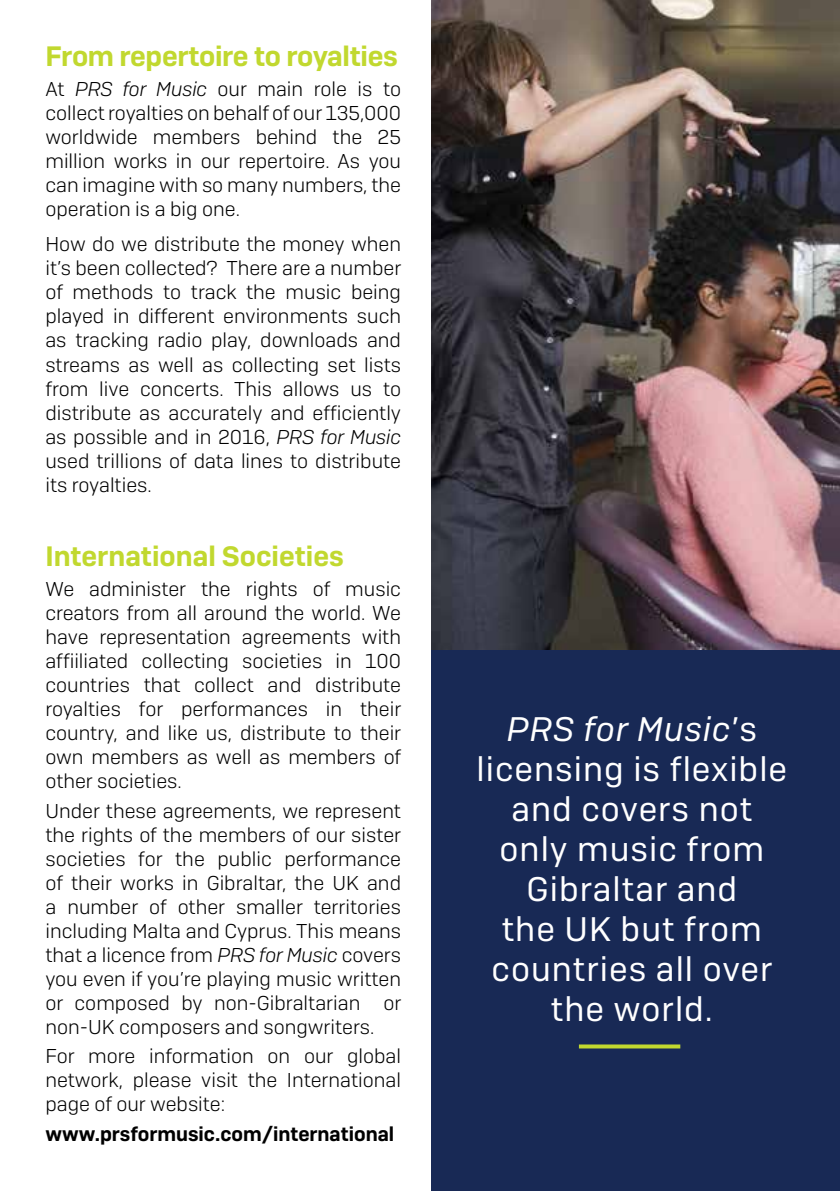
<style>
.page{position:relative;width:840px;height:1191px;background:#fff}
.page>*{position:absolute;margin:0;border:0;box-sizing:border-box;transform-origin:0 0}
.t1{font:34px/40px "Camber";letter-spacing:.03em;color:#fff;text-align:center}
.t2{font:600 28px "Camber";letter-spacing:-.01em;color:#c1d82f}
.t3{font:20px/24px "Camber Lg";color:#000;text-align:justify}
.t4{font:600 20px "Camber";color:#000}
.s1{font-style:italic}
</style>
<div class="page">
<div style="left:431px;top:646px;width:408px;height:545px;background:#182955"></div>
<svg style="left:578px;top:1044px;width:102px;height:4px"></svg>
<img style="left:431px;top:0;width:408px;height:649px">
<h2 class="t2" style="left:45px;top:39px;width:354px">From repertoire to royalties</h2>
<p class="t3" style="left:45px;top:77px;width:357px">At <span class="s1">PRS for Music</span> our main role is to collect royalties on behalf of our 135,000 worldwide members behind the 25 million works in our repertoire. As you can imagine with so many numbers, the operation is a big one.</p>
<p class="t3" style="left:45px;top:232px;width:357px">How do we distribute the money when it’s been collected? There are a number of methods to track the music being played in different environments such as tracking radio play, downloads and streams as well as collecting set lists from live concerts. This allows us to distribute as accurately and efficiently as possible and in 2016, <span class="s1">PRS for Music </span>used trillions of data lines to distribute its royalties.</p>
<h2 class="t2" style="left:45px;top:539px;width:300px">International Societies</h2>
<p class="t3" style="left:45px;top:576px;width:357px">We administer the rights of music creators from all around the world. We have representation agreements with affiiliated collecting societies in 100 countries that collect and distribute royalties for performances in their country, and like us, distribute to their own members as well as members of other societies.</p>
<p class="t3" style="left:45px;top:798px;width:357px">Under these agreements, we represent the rights of the members of our sister societies for the public performance of their works in Gibraltar, the UK and a number of other smaller territories including Malta and Cyprus. This means that a licence from <span class="s1">PRS for Music</span> covers you even if you’re playing music written or composed by non-Gibraltarian or non-UK composers and songwriters.</p>
<p class="t3" style="left:45px;top:1044px;width:357px">For more information on our global network, please visit the International page of our website:</p>
<p class="t4" style="left:45px;top:1121px;width:350px">www.prsformusic.com/international</p>
<h1 class="t1" style="left:476px;top:709px;width:312px"><span class="s1">PRS for Music</span>’s licensing is flexible and covers not only music from<br>Gibraltar and<br>the UK but from countries all over the world.</h1>
</div>
